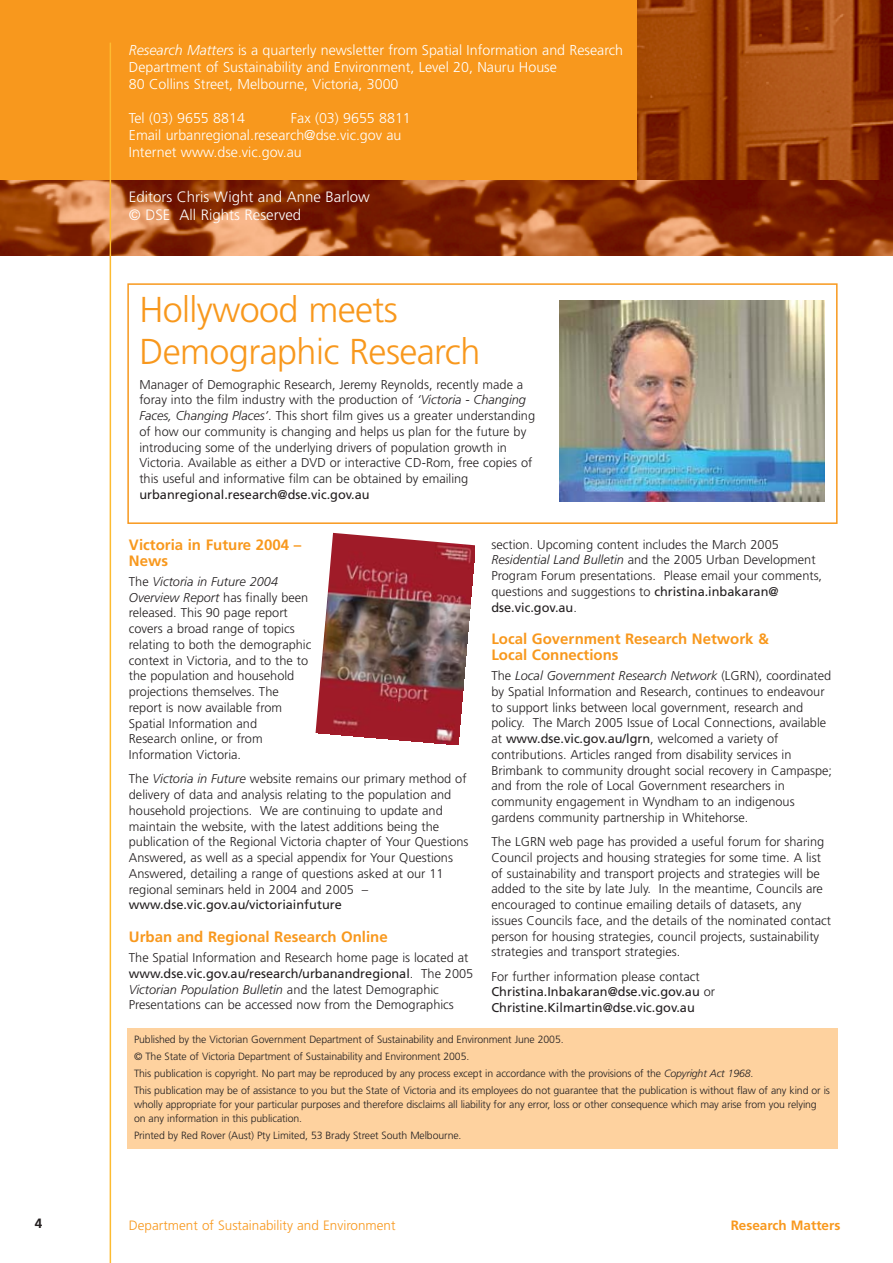
<style>
.page{position:relative;width:893px;height:1263px;background:#fff}
.page>*{position:absolute;margin:0;border:0;box-sizing:border-box;transform-origin:0 0}
.t1{font:300 36px/42px "Frutiger";letter-spacing:-.015em;color:#f8981d}
.t2{font:700 15px/15.8px "Frutiger";color:#f8981d}
.t3{font:300 15px/18px "Frutiger";color:#fff}
.t4{font:300 14.25px/17.1px "Frutiger";color:#fff}
.t5{font:300 13.5px "Frutiger";color:#f8981d}
.t6{font:700 13.5px "Frutiger";color:#f8981d}
.t7{font:700 13.5px "Frutiger";color:#231f20}
.t8{font:300 12.75px/15.8px "Frutiger";color:#231f20}
.t9{font:12.75px/15.8px "Frutiger";color:#231f20}
.t10{font:300 10.5px/17.2px "Frutiger";letter-spacing:-.01em;color:#231f20}
.s1{font-style:italic}
.s2{font-weight:400}
.s3{font-weight:300}
</style>
<div class="page">
<div style="left:0;top:0;width:638px;height:255px;background:#f8981d"></div>
<img style="left:638px;top:0;width:255px;height:181px">
<img style="left:0;top:181px;width:893px;height:74px">
<hr style="left:110px;top:43px;width:1px;height:1220px;background:#fdbb30">
<div style="left:127px;top:1028px;width:710px;height:120px;background:#fed29f"></div>
<div style="left:127px;top:283px;width:710px;height:241px;border:2px solid #f8981d"></div>
<img style="left:560px;top:300px;width:265px;height:202px">
<img style="left:315px;top:533px;width:160px;height:212px">
<p class="t4" style="left:129px;top:42px;width:496px"><span class="s1">Research Matters</span> is a quarterly newsletter from Spatial Information and Research<br>Department of Sustainability and Environment, Level 20, Nauru House<br>80 Collins Street, Melbourne, Victoria, 3000</p>
<p class="t4" style="left:129px;top:111px;width:118px">Tel (03) 9655 8814</p>
<p class="t4" style="left:129px;top:111px;width:283px;text-indent:162px">Fax (03) 9655 8811<br>Email urbanregional.research@dse.vic.gov au<br>Internet www.dse.vic.gov.au</p>
<p class="t3" style="left:129px;top:189px;width:242px">Editors Chris Wight and Anne Barlow © DSE All Rights Reserved</p>
<h1 class="t1" style="left:139px;top:292px;width:342px">Hollywood meets<br>Demographic Research</h1>
<p class="t8" style="left:139px;top:377px;width:397px">Manager of Demographic Research, Jeremy Reynolds, recently made a foray into the film industry with the production of <span class="s1">‘Victoria - Changing Faces, Changing Places’</span>. This short film gives us a greater understanding of how our community is changing and helps us plan for the future by introducing some of the underlying drivers of population growth in Victoria. Available as either a DVD or interactive CD-Rom, free copies of this useful and informative film can be obtained by emailing</p>
<p class="t9" style="left:139px;top:488px;width:232px">urbanregional.research@dse.vic.gov.au</p>
<p class="t2" style="left:129px;top:538px;width:174px">Victoria in Future 2004 –<br>News</p>
<p class="t8" style="left:129px;top:575px;width:184px">The <span class="s1">Victoria in Future 2004<br>Overview Report</span> has finally been released. This 90 page report covers a broad range of topics relating to both the demographic context in Victoria, and to the to the population and household projections themselves. The report is now available from<br>Spatial Information and<br>Research online, or from<br>Information Victoria.</p>
<p class="t8" style="left:129px;top:772px;width:341px">The <span class="s1">Victoria in Future</span> website remains our primary method of delivery of data and analysis relating to the population and household projections. We are continuing to update and maintain the website, with the latest additions being the publication of the Regional Victoria chapter of Your Questions Answered, as well as a special appendix for Your Questions Answered, detailing a range of questions asked at our 11 regional seminars held in 2004 and 2005 –</p>
<p class="t9" style="left:129px;top:898px;width:214px">www.dse.vic.gov.au/victoriainfuture</p>
<p class="t2" style="left:129px;top:930px;width:260px">Urban and Regional Research Online</p>
<p class="t8" style="left:129px;top:951px;width:346px">The Spatial Information and Research home page is located at <span class="s2">www.dse.vic.gov.au/research/urbanandregional</span>. The 2005<br><span class="s1">Victorian Population Bulletin</span> and the latest Demographic Presentations can be accessed now from the Demographics</p>
<p class="t8" style="left:491px;top:537px;width:332px">section. Upcoming content includes the March 2005<br><span class="s1">Residential Land Bulletin</span> and the 2005 Urban Development Program Forum presentations. Please email your comments, questions and suggestions to <span class="s2">christina.inbakaran@ dse.vic.gov.au</span>.</p>
<p class="t2" style="left:491px;top:632px;width:279px">Local Government Research Network &amp;<br>Local Connections</p>
<p class="t8" style="left:491px;top:669px;width:342px">The <span class="s1">Local Government Research Network</span> (LGRN), coordinated by Spatial Information and Research, continues to endeavour to support links between local government, research and policy. The March 2005 Issue of Local Connections, available at <span class="s2">www.dse.vic.gov.au/lgrn</span>, welcomed a variety of contributions. Articles ranged from disability services in Brimbank to community drought social recovery in Campaspe; and from the role of Local Government researchers in community engagement in Wyndham to an indigenous gardens community partnership in Whitehorse.</p>
<p class="t8" style="left:491px;top:835px;width:341px">The LGRN web page has provided a useful forum for sharing Council projects and housing strategies for some time. A list of sustainability and transport projects and strategies will be added to the site by late July. In the meantime, Councils are encouraged to continue emailing details of datasets, any issues Councils face, and the details of the nominated contact person for housing strategies, council projects, sustainability strategies and transport strategies.</p>
<p class="t9" style="left:491px;top:969px;width:225px"><span class="s3">For further information please contact<br></span>Christina.Inbakaran@dse.vic.gov.au <span class="s3">or<br></span>Christine.Kilmartin@dse.vic.gov.au</p>
<p class="t10" style="left:134px;top:1031px;width:697px">Published by the Victorian Government Department of Sustainability and Environment June 2005.<br>© The State of Victoria Department of Sustainability and Environment 2005.<br>This publication is copyright. No part may be reproduced by any process except in accordance with the provisions of the <span class="s1">Copyright Act 1968</span>.<br>This publication may be of assistance to you but the State of Victoria and its employees do not guarantee that the publication is without flaw of any kind or is</p>
<p class="t10" style="left:134px;top:1098px;width:684px;line-height:13.8px">wholly appropriate for your particular purposes and therefore disclaims all liability for any error, loss or other consequence which may arise from you relying on any information in this publication.</p>
<p class="t10" style="left:134px;top:1128px;width:329px">Printed by Red Rover (Aust) Pty Limited, 53 Brady Street South Melbourne.</p>
<p class="t7" style="left:35px;top:1218px;width:9px">4</p>
<p class="t5" style="left:129px;top:1220px;width:268px">Department of Sustainability and Environment</p>
<p class="t6" style="left:731px;top:1220px;width:111px">Research Matters</p>
</div>
